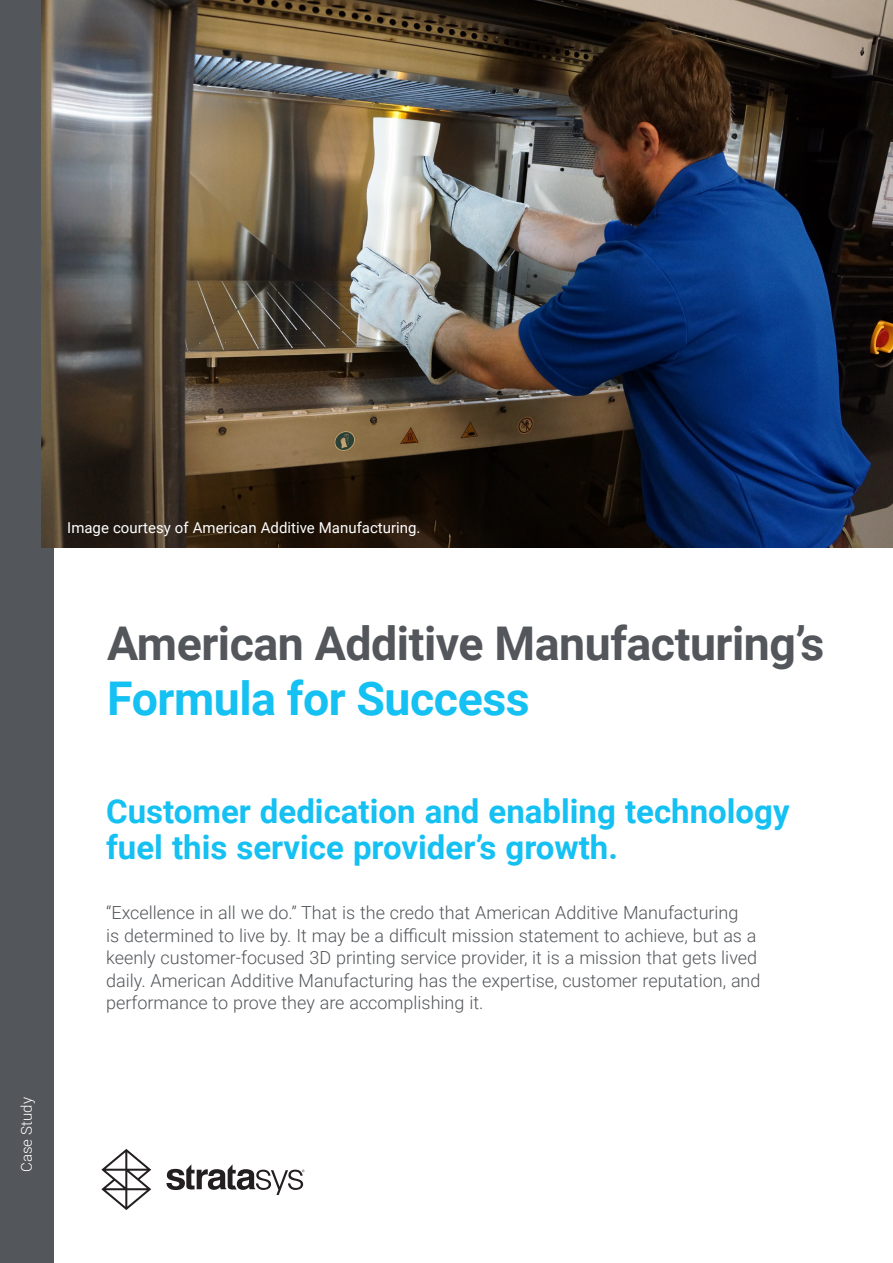
<style>
.page{position:relative;width:893px;height:1263px;background:#fff}
.page>*{position:absolute;margin:0;border:0;box-sizing:border-box;transform-origin:0 0}
.Page_Title{font:700 46.5px/55.8px "Roboto";letter-spacing:-.01em;color:#53565a}
.Para_Header{font:700 33px/36px "Roboto";color:#15c0f2}
.Para{font:300 18px/22.5px "Roboto";color:#53565a}
.Para-2{font:15px "Roboto";color:#fff}
.t1{font:300 15px "Roboto";letter-spacing:.005em;color:#fff}
.s1{color:#15c0f2}
</style>
<div class="page">
<div style="left:0;top:0;width:54px;height:1263px;background:#53565a"></div>
<svg style="left:166px;top:1164px;width:138px;height:31px"></svg>
<svg style="left:101px;top:1149px;width:50px;height:61px"></svg>
<img style="left:41px;top:0;width:852px;height:547px">
<p class="Para-2" style="left:67px;top:517px;width:355px">Image courtesy of American Additive Manufacturing.</p>
<p class="t1" style="left:16px;top:1172px;width:77px;rotate:-90deg">Case Study</p>
<p class="Page_Title" style="left:107px;top:613px;width:719px">American Additive Manufacturing’s<br><span class="s1">Formula for Success</span></p>
<p class="Para_Header" style="left:106px;top:792px;width:685px">Customer dedication and enabling technology fuel this service provider’s growth.</p>
<p class="Para" style="left:106px;top:901px;width:656px">“Excellence in all we do.” That is the credo that American Additive Manufacturing<br>is determined to live by. It may be a difficult mission statement to achieve, but as a keenly customer-focused 3D printing service provider, it is a mission that gets lived daily. American Additive Manufacturing has the expertise, customer reputation, and performance to prove they are accomplishing it.</p>
</div>
